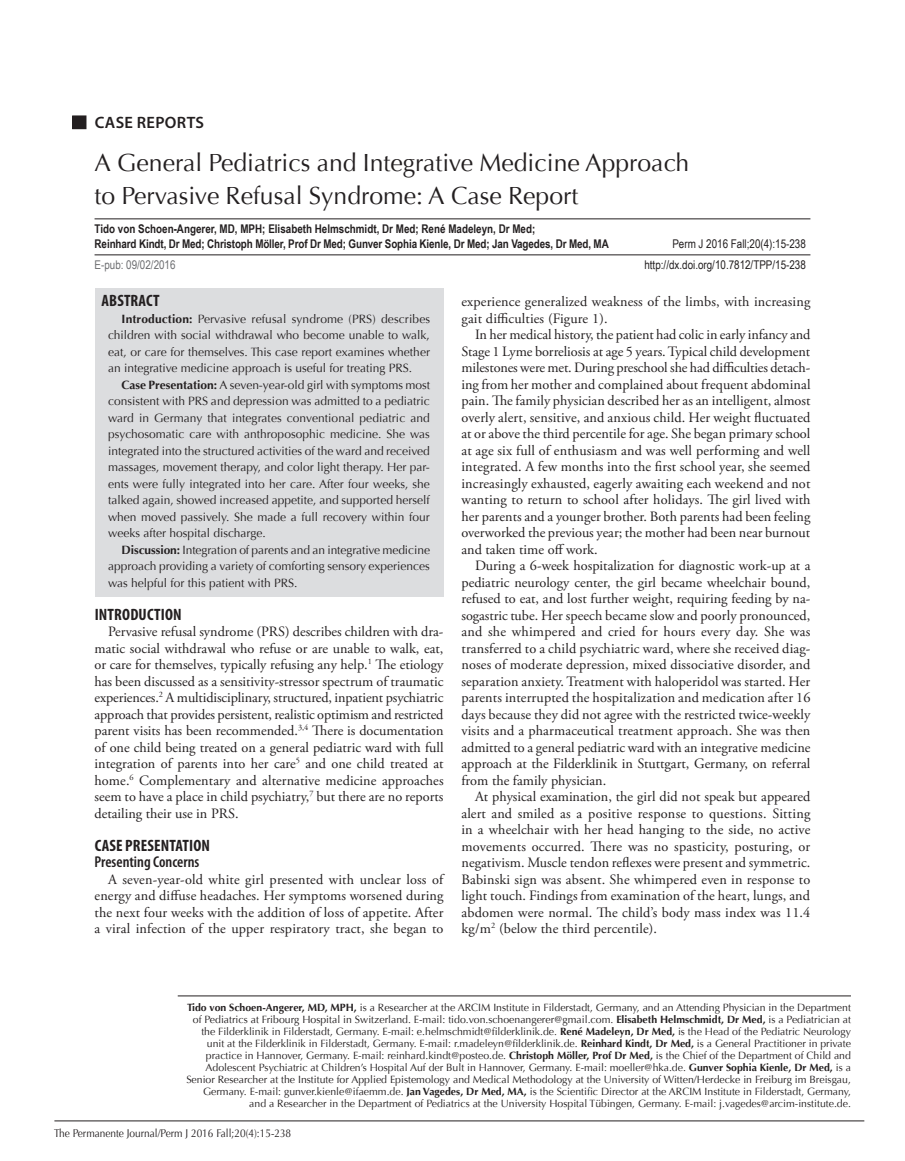
<style>
.page{position:relative;width:905px;height:1161px;background:#fff}
.page>*{position:absolute;margin:0;border:0;box-sizing:border-box;transform-origin:0 0}
.Title{font:24.75px/33px "Optima";color:#231f20}
.Head_1{font:700 condensed 16.5px "Myriad Pro";letter-spacing:.01em;color:#231f20}
.t1{font:600 16.5px "Myriad Pro";letter-spacing:.02em;color:#231f20}
.Abstract_Head_1Co{font:700 condensed 16.5px "Myriad Pro";letter-spacing:.01em;color:#231f20}
.Head_2_no_before{font:600 condensed 15.75px "Myriad Pro";color:#231f20}
.BT{font:14.25px/16.5px "Adobe Garamond Pro";letter-spacing:.01em;color:#231f20;text-align:justify}
.Abstract_text_1Col{font:12px/16.5px "Optima";color:#231f20;text-align:justify}
.Author{font:700 12px/15px "Arial Narrow";letter-spacing:-.01em;color:#231f20}
.DOI{font:12px "Arial Narrow";color:#231f20}
.Author-2{font:12px "Arial Narrow";color:#231f20}
.DOI-2{font:12px "Arial Narrow";color:#6c6d70}
.footer{font:11.25px "Optima";color:#231f20;scale:.9 1}
.t2{font:10.5px/12px "Optima";color:#231f20;text-align:right}
.s1{font-weight:700}
</style>
<div class="page">
<hr style="left:54px;top:1121px;width:810px;height:1px;background:#231f20">
<div style="left:73px;top:116px;width:13px;height:13px;background:#231f20"></div>
<div style="left:72px;top:116px;width:14px;height:13px;border:1px solid #231f20"></div>
<hr style="left:94px;top:218px;width:716px;height:1px;background:#231f20">
<hr style="left:94px;top:254px;width:716px;height:1px;background:#231f20">
<div style="left:94px;top:288px;width:349px;height:29px;background:#dcdddf"></div>
<div style="left:94px;top:305px;width:349px;height:77px;background:#dcdddf"></div>
<div style="left:94px;top:371px;width:349px;height:176px;background:#dcdddf"></div>
<div style="left:94px;top:536px;width:349px;height:61px;background:#dcdddf"></div>
<hr style="left:178px;top:996px;width:673px;height:1px;background:#231f20">
<p class="t1" style="left:95px;top:112px;width:111px">CASE REPORTS</p>
<p class="Title" style="left:94px;top:147px;width:596px">A General Pediatrics and Integrative Medicine Approach to Pervasive Refusal Syndrome: A Case Report</p>
<p class="Author" style="left:94px;top:220px;width:515px">Tido von Schoen-Angerer, MD, MPH; Elisabeth Helmschmidt, Dr Med; René Madeleyn, Dr Med;<br>Reinhard Kindt, Dr Med; Christoph Möller, Prof Dr Med; Gunver Sophia Kienle, Dr Med; Jan Vagedes, Dr Med, MA</p>
<p class="Author-2" style="left:672px;top:235px;width:135px">Perm J 2016 Fall;20(4):15-238</p>
<p class="DOI-2" style="left:94px;top:256px;width:82px">E-pub: 09/02/2016</p>
<p class="DOI" style="left:644px;top:256px;width:163px">http://dx.doi.org/10.7812/TPP/15-238</p>
<p class="Abstract_Head_1Co" style="left:101px;top:290px;width:60px">ABSTRACT</p>
<p class="Abstract_text_1Col" style="left:108px;top:311px;width:323px;text-indent:14px"><span class="s1">Introduction:</span> Pervasive refusal syndrome (PRS) describes children with social withdrawal who become unable to walk, eat, or care for themselves. This case report examines whether an integrative medicine approach is useful for treating PRS.</p>
<p class="Abstract_text_1Col" style="left:108px;top:377px;width:323px;text-indent:14px"><span class="s1">Case Presentation:</span> A seven-year-old girl with symptoms most consistent with PRS and depression was admitted to a pediatric ward in Germany that integrates conventional pediatric and psychosomatic care with anthroposophic medicine. She was integrated into the structured activities of the ward and received massages, movement therapy, and color light therapy. Her par&shy;ents were fully integrated into her care. After four weeks, she talked again, showed increased appetite, and supported herself when moved passively. She made a full recovery within four weeks after hospital discharge.</p>
<p class="Abstract_text_1Col" style="left:108px;top:542px;width:323px;text-indent:14px"><span class="s1">Discussion:</span> Integration of parents and an integrative medicine approach providing a variety of comforting sensory experiences was helpful for this patient with PRS.</p>
<p class="Head_1" style="left:95px;top:604px;width:88px">INTRODUCTION</p>
<p class="BT" style="left:94px;top:624px;width:350px;text-indent:14px">Pervasive refusal syndrome (PRS) describes children with dra&shy;matic social withdrawal who refuse or are unable to walk, eat, or care for themselves, typically refusing any help.<sup>1</sup> The etiology has been discussed as a sensitivity-stressor spectrum of traumatic experiences.<sup>2</sup> A multidisciplinary, structured, inpatient psychiatric approach that provides persistent, realistic optimism and restricted parent visits has been recommended.<sup>3,4</sup> There is documentation of one child being treated on a general pediatric ward with full integration of parents into her care<sup>5</sup> and one child treated at home.<sup>6</sup> Complementary and alternative medicine approaches seem to have a place in child psychiatry,<sup>7</sup> but there are no reports detailing their use in PRS.</p>
<p class="Head_1" style="left:95px;top:835px;width:117px">CASE PRESENTATION</p>
<p class="Head_2_no_before" style="left:94px;top:852px;width:106px">Presenting Concerns</p>
<p class="BT" style="left:94px;top:871px;width:350px;text-indent:14px">A seven-year-old white girl presented with unclear loss of energy and diffuse headaches. Her symptoms worsened during the next four weeks with the addition of loss of appetite. After a viral infection of the upper respiratory tract, she began to</p>
<p class="BT" style="left:461px;top:294px;width:350px">experience generalized weakness of the limbs, with increasing gait difficulties (Figure 1).</p>
<p class="BT" style="left:461px;top:327px;width:350px;text-indent:14px">In her medical history, the patient had colic in early infancy and Stage 1 Lyme borreliosis at age 5 years. Typical child development milestones were met. During preschool she had difficulties detach&shy;ing from her mother and complained about frequent abdominal pain. The family physician described her as an intelligent, almost overly alert, sensitive, and anxious child. Her weight fluctuated at or above the third percentile for age. She began primary school at age six full of enthusiasm and was well performing and well integrated. A few months into the first school year, she seemed increasingly exhausted, eagerly awaiting each weekend and not wanting to return to school after holidays. The girl lived with her parents and a younger brother. Both parents had been feeling overworked the previous year; the mother had been near burnout and taken time off work.</p>
<p class="BT" style="left:461px;top:558px;width:350px;text-indent:14px">During a 6-week hospitalization for diagnostic work-up at a pediatric neurology center, the girl became wheelchair bound, refused to eat, and lost further weight, requiring feeding by na&shy;sogastric tube. Her speech became slow and poorly pronounced, and she whimpered and cried for hours every day. She was transferred to a child psychiatric ward, where she received diag&shy;noses of moderate depression, mixed dissociative disorder, and separation anxiety. Treatment with haloperidol was started. Her parents interrupted the hospitalization and medication after 16 days because they did not agree with the restricted twice-weekly visits and a pharmaceutical treatment approach. She was then admitted to a general pediatric ward with an integrative medicine approach at the Filderklinik in Stuttgart, Germany, on referral from the family physician.</p>
<p class="BT" style="left:461px;top:789px;width:350px;text-indent:14px">At physical examination, the girl did not speak but appeared alert and smiled as a positive response to questions. Sitting in a wheelchair with her head hanging to the side, no active movements occurred. There was no spasticity, posturing, or negativism. Muscle tendon reflexes were present and symmetric.<br>Babinski sign was absent. She whimpered even in response to light touch. Findings from examination of the heart, lungs, and abdomen were normal. The child’s body mass index was 11.4 kg/m<sup>2</sup> (below the third percentile).</p>
<p class="t2" style="left:186px;top:1002px;width:666px"><span class="s1">Tido von Schoen-Angerer, MD, MPH,</span> is a Researcher at the ARCIM Institute in Filderstadt, Germany, and an Attending Physician in the Department of Pediatrics at Fribourg Hospital in Switzerland. E-mail: tido.von.schoenangerer@gmail.com. <span class="s1">Elisabeth Helmschmidt, Dr Med,</span> is a Pediatrician at the Filderklinik in Filderstadt, Germany. E-mail: e.helmschmidt@filderklinik.de. <span class="s1">René Madeleyn, Dr Med,</span> is the Head of the Pediatric Neurology unit at the Filderklinik in Filderstadt, Germany. E-mail: r.madeleyn@filderklinik.de. <span class="s1">Reinhard Kindt, Dr Med,</span> is a General Practitioner in private practice in Hannover, Germany. E-mail: reinhard.kindt@posteo.de. <span class="s1">Christoph Möller, Prof Dr Med,</span> is the Chief of the Department of Child and Adolescent Psychiatric at Children’s Hospital Auf der Bult in Hannover, Germany. E-mail: moeller@hka.de. <span class="s1">Gunver Sophia Kienle, Dr Med,</span> is a Senior Researcher at the Institute for Applied Epistemology and Medical Methodology at the University of Witten/Herdecke in Freiburg im Breisgau, Germany. E-mail: gunver.kienle@ifaemm.de. <span class="s1">Jan Vagedes, Dr Med, MA,</span> is the Scientific Director at the ARCIM Institute in Filderstadt, Germany, and a Researcher in the Department of Pediatrics at the University Hospital Tübingen, Germany. E-mail: j.vagedes@arcim-institute.de.</p>
<p class="footer" style="left:54px;top:1127px;width:265px">The Permanente Journal/Perm J 2016 Fall;20(4):15-238</p>
</div>
